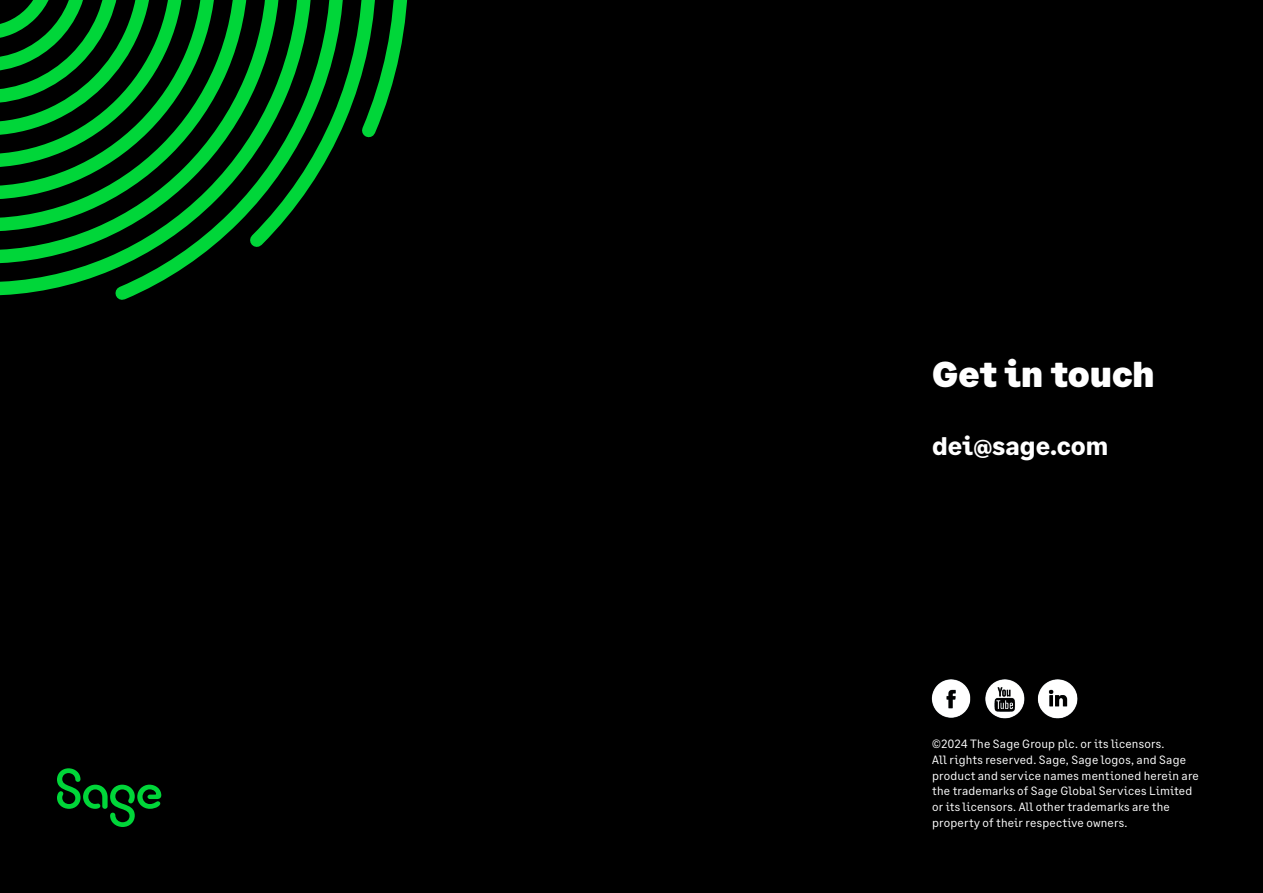
<style>
.page{position:relative;width:1263px;height:893px;background:#000}
.page>*{position:absolute;margin:0;border:0;box-sizing:border-box;transform-origin:0 0}
.t1{font:900 36px "Sage Headline";color:#fff}
.t2{font:700 25.5px "Sage Text";color:#fff}
.t3{font:12px/15.8px "Sage Text";letter-spacing:.015em;color:#fff}
</style>
<div class="page">
<svg style="left:0;top:0;width:408px;height:300px"></svg>
<svg style="left:57px;top:768px;width:104px;height:59px"></svg>
<img style="left:931px;top:679px;width:147px;height:39px">
<h1 class="t1" style="left:932px;top:351px;width:224px">Get in touch</h1>
<h2 class="t2" style="left:932px;top:430px;width:178px">dei@sage.com</h2>
<p class="t3" style="left:932px;top:736px;width:268px">©2024 The Sage Group plc. or its licensors.<br>All rights reserved. Sage, Sage logos, and Sage product and service names mentioned herein are the trademarks of Sage Global Services Limited or its licensors. All other trademarks are the property of their respective owners.</p>
</div>
